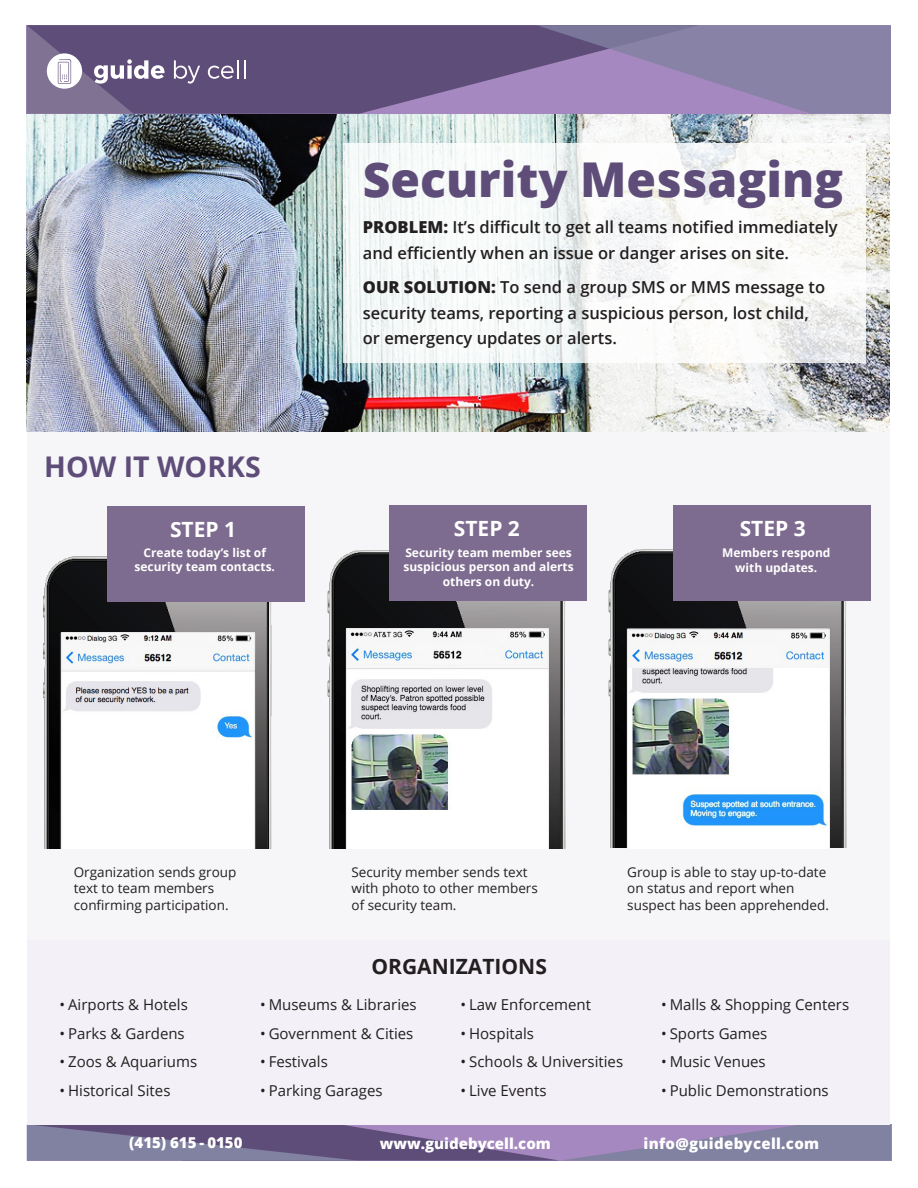
<style>
.page{position:relative;width:918px;height:1188px;background:#fff}
.page>*{position:absolute;margin:0;border:0;box-sizing:border-box;transform-origin:0 0}
.t1{font:800 48px "Open Sans";color:#5e4c79}
.t2{font:700 28.5px "Open Sans";color:#5e4c79}
.t3{font:700 21px "Open Sans";color:#fff}
.t4{font:700 21px "Open Sans";color:#231f20}
.t5{font:600 16.5px/25.5px "Open Sans";color:#231f20}
.t6{font:15px "Open Sans";color:#231f20}
.t7{font:800 15px "Open Sans";color:#fff}
.t8{font:800 15px "Open Sans";letter-spacing:.02em;color:#fff}
.t9{font:13.5px/16.5px "Open Sans";color:#231f20}
.t10{font:700 12px/14.4px "Open Sans";color:#fff;text-align:center}
.s1{font-weight:800}
</style>
<div class="page">
<img style="left:27px;top:114px;width:862px;height:318px">
<svg style="left:27px;top:1124px;width:864px;height:37px;background:#80739d"></svg>
<svg style="left:165px;top:25px;width:371px;height:89px;background:#675382"></svg>
<svg style="left:536px;top:25px;width:355px;height:89px;background:#8e80ac"></svg>
<svg style="left:27px;top:25px;width:138px;height:89px;background:#7d6f92"></svg>
<svg style="left:174px;top:60px;width:26px;height:24px"></svg>
<svg style="left:208px;top:60px;width:38px;height:19px"></svg>
<div style="left:27px;top:939px;width:862px;height:186px;background:#f3f1f7"></div>
<div style="left:27px;top:432px;width:862px;height:507px;background:#f6f6f8"></div>
<img style="left:608px;top:549px;width:244px;height:298px">
<img style="left:627px;top:629px;width:203px;height:219px">
<div style="left:673px;top:505px;width:198px;height:95px;background:#7d6c8f"></div>
<img style="left:327px;top:550px;width:241px;height:298px">
<img style="left:347px;top:629px;width:201px;height:219px">
<div style="left:389px;top:505px;width:198px;height:95px;background:#7d6c8f"></div>
<img style="left:43px;top:556px;width:229px;height:293px">
<img style="left:61px;top:633px;width:194px;height:216px">
<div style="left:107px;top:507px;width:198px;height:95px;background:#7d6c8f"></div>
<img style="left:627px;top:668px;width:202px;height:169px">
<svg style="left:343px;top:143px;width:523px;height:220px"></svg>
<p class="t1" style="left:363px;top:143px;width:482px">Security Messaging</p>
<p class="t2" style="left:44px;top:447px;width:218px">HOW IT WORKS</p>
<p class="t3" style="left:170px;top:515px;width:68px">STEP 1</p>
<p class="t10" style="left:135px;top:545px;width:142px">Create today’s list of security team contacts.</p>
<p class="t5" style="left:363px;top:214px;width:476px"><span class="s1">PROBLEM:</span> It’s difficult to get all teams notified immediately and efficiently when an issue or danger arises on site.</p>
<p class="t5" style="left:363px;top:274px;width:464px"><span class="s1">OUR SOLUTION:</span> To send a group SMS or MMS message to security teams, reporting a suspicious person, lost child, or emergency updates or alerts.</p>
<p class="t3" style="left:454px;top:514px;width:68px">STEP 2</p>
<p class="t10" style="left:403px;top:545px;width:172px">Security team member sees suspicious person and alerts others on duty.</p>
<p class="t3" style="left:740px;top:514px;width:68px">STEP 3</p>
<p class="t10" style="left:722px;top:545px;width:110px">Members respond with updates.</p>
<p class="t9" style="left:74px;top:863px;width:164px">Organization sends group text to team members confirming participation.</p>
<p class="t9" style="left:352px;top:863px;width:188px">Security member sends text with photo to other members of security team.</p>
<p class="t4" style="left:372px;top:951px;width:177px">ORGANIZATIONS</p>
<p class="t9" style="left:627px;top:863px;width:203px">Group is able to stay up-to-date on status and report when suspect has been apprehended.</p>
<p class="t6" style="left:60px;top:994px;width:130px">• Airports &amp; Hotels</p>
<p class="t6" style="left:60px;top:1023px;width:127px">• Parks &amp; Gardens</p>
<p class="t6" style="left:60px;top:1051px;width:139px">• Zoos &amp; Aquariums</p>
<p class="t6" style="left:60px;top:1080px;width:112px">• Historical Sites</p>
<p class="t6" style="left:260px;top:994px;width:158px">• Museums &amp; Libraries</p>
<p class="t6" style="left:260px;top:1023px;width:155px">• Government &amp; Cities</p>
<p class="t6" style="left:260px;top:1051px;width:69px">• Festivals</p>
<p class="t6" style="left:260px;top:1080px;width:124px">• Parking Garages</p>
<p class="t6" style="left:461px;top:994px;width:132px">• Law Enforcement</p>
<p class="t6" style="left:461px;top:1023px;width:75px">• Hospitals</p>
<p class="t6" style="left:461px;top:1051px;width:164px">• Schools &amp; Universities</p>
<p class="t6" style="left:461px;top:1080px;width:87px">• Live Events</p>
<p class="t6" style="left:661px;top:994px;width:190px">• Malls &amp; Shopping Centers</p>
<p class="t6" style="left:661px;top:1023px;width:108px">• Sports Games</p>
<p class="t6" style="left:661px;top:1051px;width:106px">• Music Venues</p>
<p class="t6" style="left:661px;top:1080px;width:169px">• Public Demonstrations</p>
<p class="t7" style="left:129px;top:1132px;width:115px">(415) 615 - 0150</p>
<p class="t7" style="left:380px;top:1132px;width:173px">www.guidebycell.com</p>
<p class="t8" style="left:644px;top:1132px;width:177px">info@guidebycell.com</p>
</div>
